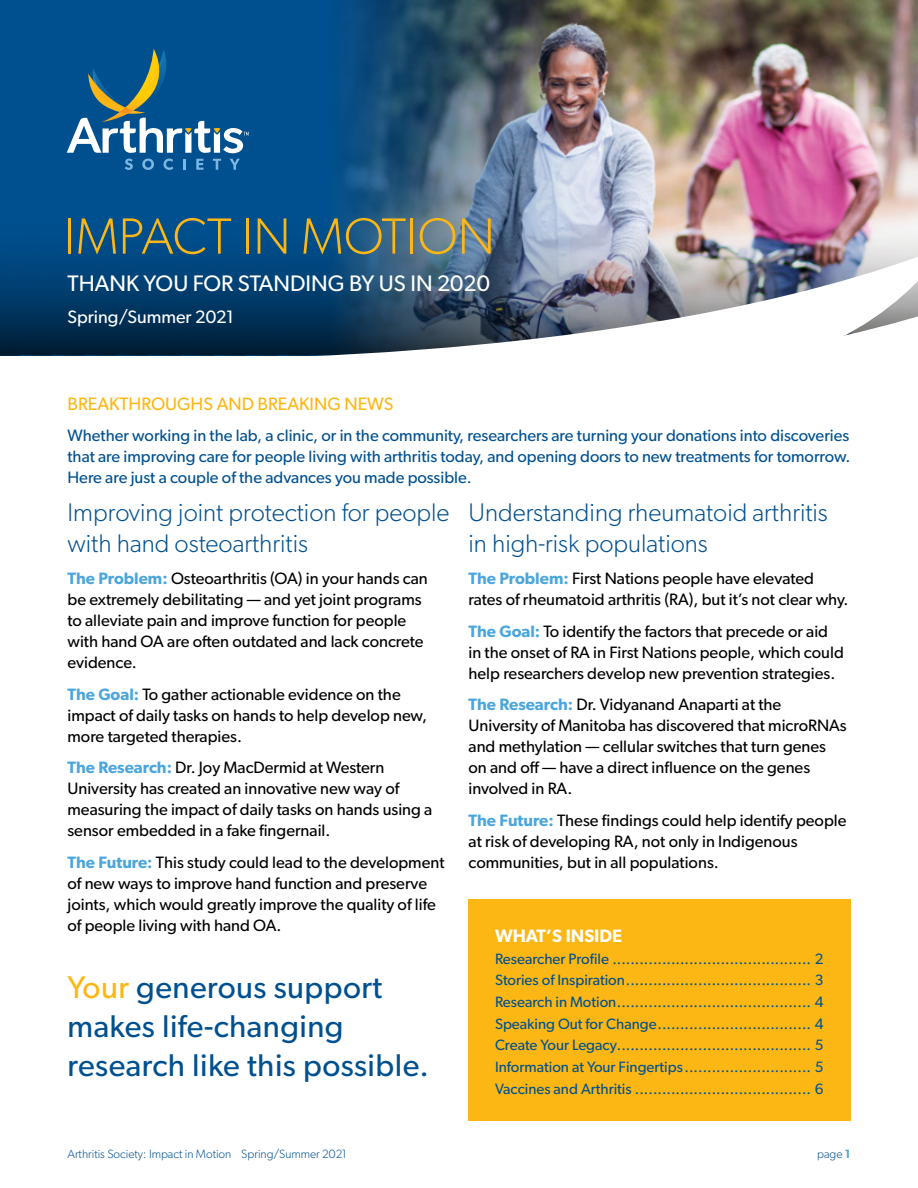
<style>
.page{position:relative;width:918px;height:1188px;background:#fff}
.page>*{position:absolute;margin:0;border:0;box-sizing:border-box;transform-origin:0 0}
.t1{font:300 51px "Gibson";color:#fdb714}
.t2{font:31.5px/39px "Gibson";letter-spacing:.015em;color:#00508f}
.t3{font:300 25.5px/31.5px "Gibson";color:#00508f}
.t4{font:22.5px "Gibson";color:#fff}
.t5{font:18px "Gibson";color:#fdb714}
.t6{font:18px "Gibson";color:#fff}
.t7{font:600 18px "Gibson";color:#fff}
.t8{font:16.5px/21px "Gibson";color:#000}
.t9{font:16.5px/21px "Gibson";color:#00508f;text-align:justify}
.t10{font:15px/21.6px "Gibson";color:#00508f;text-align:justify}
.t11{font:300 12px "Gibson";color:#00508f}
.s1{font-weight:600;color:#4ba6dd}
.s2{color:#fdb714}
</style>
<div class="page">
<div style="left:0;top:0;width:918px;height:355px;background:#00508f"></div>
<img style="left:344px;top:0;width:574px;height:203px">
<img style="left:0;top:203px;width:918px;height:153px">
<img style="left:128px;top:244px;width:790px;height:112px">
<img style="left:257px;top:278px;width:661px;height:78px">
<svg style="left:67px;top:49px;width:182px;height:104px"></svg>
<svg style="left:125px;top:159px;width:8px;height:11px"></svg>
<svg style="left:142px;top:159px;width:12px;height:11px"></svg>
<svg style="left:164px;top:159px;width:9px;height:11px"></svg>
<svg style="left:183px;top:159px;width:3px;height:11px"></svg>
<svg style="left:196px;top:159px;width:8px;height:11px"></svg>
<svg style="left:213px;top:159px;width:8px;height:11px"></svg>
<svg style="left:230px;top:159px;width:10px;height:11px"></svg>
<div style="left:468px;top:899px;width:382px;height:221px;background:#fdb714"></div>
<h1 class="t1" style="left:64px;top:205px;width:432px">IMPACT IN MOTION</h1>
<h3 class="t4" style="left:68px;top:270px;width:424px">THANK YOU FOR STANDING BY US IN 2020</h3>
<p class="t6" style="left:68px;top:306px;width:168px">Spring/Summer 2021</p>
<p class="t5" style="left:68px;top:393px;width:327px">BREAKTHROUGHS AND BREAKING NEWS</p>
<p class="t9" style="left:68px;top:424px;width:784px">Whether working in the lab, a clinic, or in the community, researchers are turning your donations into discoveries that are improving care for people living with arthritis today, and opening doors to new treatments for tomorrow.<br>Here are just a couple of the advances you made possible.</p>
<h3 class="t3" style="left:68px;top:496px;width:384px">Improving joint protection for people with hand osteoarthritis</h3>
<p class="t8" style="left:68px;top:567px;width:362px"><span class="s1">The Problem:</span> Osteoarthritis (OA) in your hands can be extremely debilitating — and yet joint programs to alleviate pain and improve function for people with hand OA are often outdated and lack concrete evidence.</p>
<p class="t8" style="left:68px;top:683px;width:361px"><span class="s1">The Goal:</span> To gather actionable evidence on the impact of daily tasks on hands to help develop new, more targeted therapies.</p>
<p class="t8" style="left:68px;top:757px;width:366px"><span class="s1">The Research:</span> Dr. Joy MacDermid at Western University has created an innovative new way of measuring the impact of daily tasks on hands using a sensor embedded in a fake fingernail.</p>
<p class="t8" style="left:68px;top:852px;width:379px"><span class="s1">The Future:</span> This study could lead to the development of new ways to improve hand function and preserve joints, which would greatly improve the quality of life of people living with hand OA.</p>
<h2 class="t2" style="left:68px;top:967px;width:363px"><span class="s2">Your</span> generous support makes life-changing research like this possible.</h2>
<h3 class="t3" style="left:469px;top:496px;width:361px">Understanding rheumatoid arthritis in high-risk populations</h3>
<p class="t8" style="left:469px;top:567px;width:381px"><span class="s1">The Problem:</span> First Nations people have elevated rates of rheumatoid arthritis (RA), but it’s not clear why.</p>
<p class="t8" style="left:469px;top:620px;width:377px"><span class="s1">The Goal:</span> To identify the factors that precede or aid in the onset of RA in First Nations people, which could help researchers develop new prevention strategies.</p>
<p class="t8" style="left:469px;top:694px;width:380px"><span class="s1">The Research:</span> Dr. Vidyanand Anaparti at the University of Manitoba has discovered that microRNAs and methylation — cellular switches that turn genes on and off — have a direct influence on the genes involved in RA.</p>
<p class="t8" style="left:469px;top:810px;width:379px"><span class="s1">The Future:</span> These findings could help identify people at risk of developing RA, not only in Indigenous communities, but in all populations.</p>
<p class="t7" style="left:495px;top:925px;width:129px">WHAT’S INSIDE</p>
<p class="t10" style="left:495px;top:947px;width:330px">Researcher Profile ............................................ 2<br>Stories of Inspiration......................................... 3<br>Research in Motion........................................... 4<br>Speaking Out for Change.................................. 4<br>Create Your Legacy........................................... 5<br>Information at Your Fingertips ............................ 5<br>Vaccines and Arthritis ....................................... 6</p>
<p class="t11" style="left:68px;top:1147px;width:281px">Arthritis Society: Impact in Motion Spring/Summer 2021</p>
<p class="t11" style="left:817px;top:1147px;width:35px">page <span class="s1">1</span></p>
</div>
